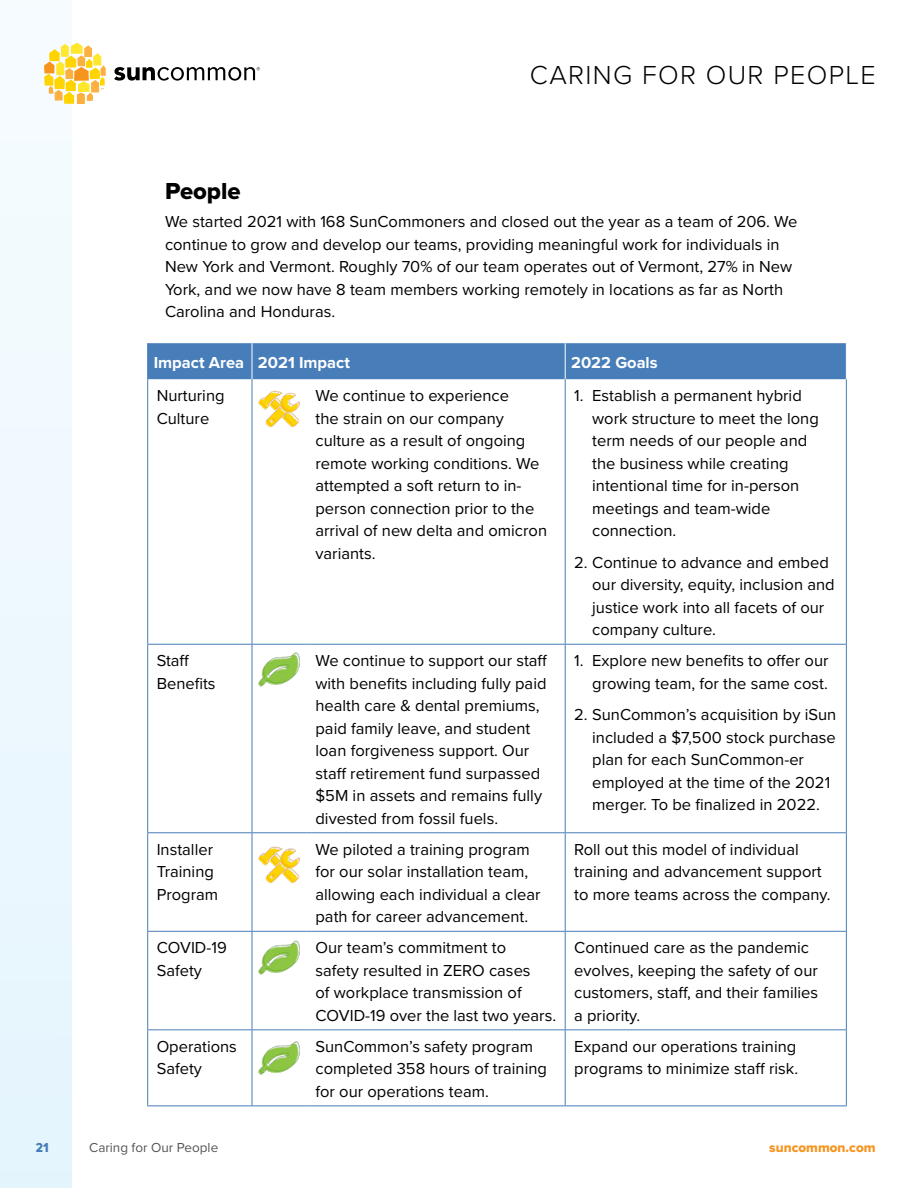
<style>
.page{position:relative;width:918px;height:1188px;background:#fff}
.page>*{position:absolute;margin:0;border:0;box-sizing:border-box;transform-origin:0 0}
.t1{font:300 27px "Proxima Nova";letter-spacing:.05em;color:#000}
.t2{font:24px "Proxima Nova Extrabld";color:#000}
.t3{font:16.5px/22.5px "Proxima Nova";color:#000}
.t4{font:700 16.5px "Proxima Nova";color:#fff}
.t5{font:13.5px "Proxima Nova";color:#555}
.t6{font:13.5px "Proxima Nova Extrabld";color:#f7941e}
.t7{font:13.5px "Proxima Nova Cond Extrabld";color:#477db9}
</style>
<div class="page">
<div style="left:0;top:0;width:71px;height:1188px;background:#eef9fe"></div>
<svg style="left:44px;top:43px;width:62px;height:61px"></svg>
<svg style="left:114px;top:67px;width:146px;height:14px"></svg>
<div style="left:148px;top:343px;width:698px;height:36px;background:#477db9"></div>
<hr style="left:147px;top:343px;width:1px;height:36px;background:#477db9">
<hr style="left:147px;top:379px;width:1px;height:265px;background:#477db9">
<hr style="left:846px;top:379px;width:1px;height:265px;background:#477db9">
<hr style="left:147px;top:644px;width:105px;height:1px;background:#477db9">
<hr style="left:147px;top:645px;width:1px;height:187px;background:#477db9">
<hr style="left:252px;top:644px;width:55px;height:1px;background:#477db9">
<hr style="left:565px;top:644px;width:282px;height:1px;background:#477db9">
<hr style="left:846px;top:645px;width:1px;height:187px;background:#477db9">
<hr style="left:147px;top:832px;width:105px;height:1px;background:#477db9">
<hr style="left:147px;top:833px;width:1px;height:98px;background:#477db9">
<hr style="left:252px;top:832px;width:55px;height:1px;background:#477db9">
<hr style="left:307px;top:832px;width:258px;height:1px;background:#477db9">
<hr style="left:565px;top:832px;width:282px;height:1px;background:#477db9">
<hr style="left:846px;top:833px;width:1px;height:98px;background:#477db9">
<hr style="left:147px;top:931px;width:105px;height:1px;background:#477db9">
<hr style="left:147px;top:932px;width:1px;height:97px;background:#477db9">
<hr style="left:252px;top:931px;width:55px;height:1px;background:#477db9">
<hr style="left:307px;top:931px;width:258px;height:1px;background:#477db9">
<hr style="left:565px;top:931px;width:282px;height:1px;background:#477db9">
<hr style="left:846px;top:932px;width:1px;height:97px;background:#477db9">
<hr style="left:147px;top:1029px;width:105px;height:1px;background:#477db9">
<hr style="left:147px;top:1030px;width:1px;height:75px;background:#477db9">
<hr style="left:252px;top:1029px;width:55px;height:1px;background:#477db9">
<hr style="left:307px;top:1029px;width:258px;height:1px;background:#477db9">
<hr style="left:565px;top:1029px;width:282px;height:1px;background:#477db9">
<hr style="left:846px;top:1030px;width:1px;height:75px;background:#477db9">
<hr style="left:147px;top:1105px;width:105px;height:1px;background:#477db9">
<hr style="left:252px;top:1105px;width:55px;height:1px;background:#477db9">
<hr style="left:307px;top:1105px;width:258px;height:1px;background:#477db9">
<hr style="left:565px;top:1105px;width:282px;height:1px;background:#477db9">
<hr style="left:252px;top:343px;width:1px;height:36px;background:#fff">
<hr style="left:565px;top:343px;width:1px;height:36px;background:#fff">
<hr style="left:252px;top:645px;width:1px;height:187px;background:#477db9">
<hr style="left:252px;top:833px;width:1px;height:98px;background:#477db9">
<hr style="left:252px;top:932px;width:1px;height:97px;background:#477db9">
<hr style="left:252px;top:1030px;width:1px;height:75px;background:#477db9">
<hr style="left:252px;top:379px;width:1px;height:265px;background:#477db9">
<hr style="left:565px;top:379px;width:1px;height:265px;background:#477db9">
<hr style="left:307px;top:644px;width:258px;height:1px;background:#477db9">
<hr style="left:565px;top:645px;width:1px;height:187px;background:#477db9">
<hr style="left:565px;top:833px;width:1px;height:98px;background:#477db9">
<hr style="left:565px;top:932px;width:1px;height:97px;background:#477db9">
<hr style="left:565px;top:1030px;width:1px;height:75px;background:#477db9">
<img style="left:258px;top:390px;width:42px;height:38px">
<img style="left:258px;top:652px;width:42px;height:35px">
<img style="left:258px;top:846px;width:42px;height:38px">
<img style="left:258px;top:940px;width:42px;height:35px">
<img style="left:258px;top:1041px;width:42px;height:34px">
<h1 class="t1" style="left:530px;top:55px;width:347px">CARING FOR OUR PEOPLE</h1>
<h2 class="t2" style="left:165px;top:173px;width:77px">People</h2>
<p class="t3" style="left:165px;top:210px;width:634px">We started 2021 with 168 SunCommoners and closed out the year as a team of 206. We continue to grow and develop our teams, providing meaningful work for individuals in New York and Vermont. Roughly 70% of our team operates out of Vermont, 27% in New York, and we now have 8 team members working remotely in locations as far as North Carolina and Honduras.</p>
<p class="t4" style="left:154px;top:350px;width:198px">Impact Area 2021 Impact</p>
<p class="t4" style="left:571px;top:350px;width:88px">2022 Goals</p>
<p class="t3" style="left:157px;top:384px;width:69px">Nurturing<br>Culture</p>
<p class="t3" style="left:316px;top:384px;width:233px">We continue to experience<br>the strain on our company culture as a result of ongoing remote working conditions. We attempted a soft return to in&shy;person connection prior to the arrival of new delta and omicron variants.</p>
<p class="t3" style="left:592px;top:384px;width:228px;text-indent:-18px">1. Establish a permanent hybrid work structure to meet the long term needs of our people and the business while creating intentional time for in-person meetings and team-wide connection.</p>
<p class="t3" style="left:592px;top:550px;width:244px;text-indent:-18px">2. Continue to advance and embed our diversity, equity, inclusion and justice work into all facets of our company culture.</p>
<p class="t3" style="left:157px;top:649px;width:60px">Staff<br>Benefits</p>
<p class="t3" style="left:316px;top:649px;width:233px">We continue to support our staff with benefits including fully paid health care &amp; dental premiums, paid family leave, and student loan forgiveness support. Our staff retirement fund surpassed $5M in assets and remains fully divested from fossil fuels.</p>
<p class="t3" style="left:574px;top:649px;width:256px;text-align:right">1. Explore new benefits to offer our growing team, for the same cost.</p>
<p class="t3" style="left:592px;top:703px;width:246px;text-indent:-18px">2. SunCommon’s acquisition by iSun included a $7,500 stock purchase plan for each SunCommon-er employed at the time of the 2021 merger. To be finalized in 2022.</p>
<p class="t3" style="left:157px;top:837px;width:63px">Installer<br>Training<br>Program</p>
<p class="t3" style="left:316px;top:837px;width:227px">We piloted a training program for our solar installation team, allowing each individual a clear path for career advancement.</p>
<p class="t3" style="left:574px;top:837px;width:258px">Roll out this model of individual training and advancement support to more teams across the company.</p>
<p class="t3" style="left:157px;top:936px;width:72px">COVID-19<br>Safety</p>
<p class="t3" style="left:316px;top:936px;width:242px">Our team’s commitment to<br>safety resulted in ZERO cases<br>of workplace transmission of<br>COVID-19 over the last two years.</p>
<p class="t3" style="left:574px;top:936px;width:245px">Continued care as the pandemic evolves, keeping the safety of our customers, staff, and their families a priority.</p>
<p class="t3" style="left:157px;top:1034px;width:82px">Operations<br>Safety</p>
<p class="t3" style="left:316px;top:1034px;width:233px">SunCommon’s safety program completed 358 hours of training for our operations team.</p>
<p class="t3" style="left:574px;top:1034px;width:225px">Expand our operations training programs to minimize staff risk.</p>
<p class="t7" style="left:36px;top:1137px;width:14px">21</p>
<p class="t5" style="left:89px;top:1137px;width:131px">Caring for Our People</p>
<p class="t6" style="left:769px;top:1137px;width:108px">suncommon.com</p>
</div>
